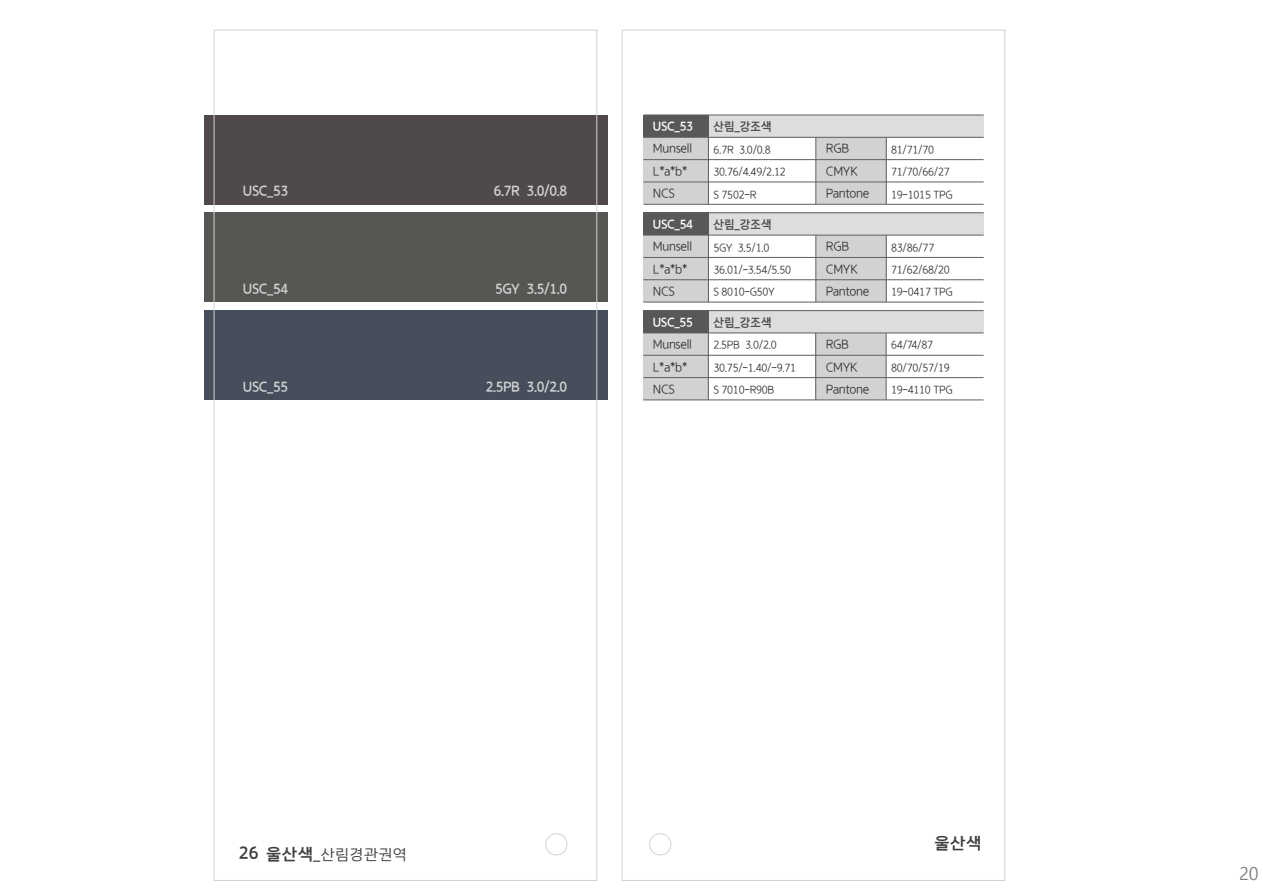
<style>
.page{position:relative;width:1263px;height:893px;background:#fff}
.page>*{position:absolute;margin:0;border:0;box-sizing:border-box;transform-origin:0 0}
.t1{font:18px "Malgun Gothic";color:#808080}
.t2{font:700 16.5px "Koddi UD On Gothic";color:#3e3e3f}
.t3{font:15px "Koddi UD On Gothic";color:#3e3e3f}
.t4{font:700 13.5px "Koddi UD On Gothic";letter-spacing:-.025em;color:#d1d2d4;scale:.95 1}
.t5{font:12px/22.4px "Koddi UD On Gothic";letter-spacing:-.025em;color:#312f30;scale:.95 1}
.t6{font:700 12px "Koddi UD On Gothic";letter-spacing:-.025em;color:#fff;scale:.95 1}
.t7{font:700 12px "Koddi UD On Gothic";letter-spacing:-.025em;color:#4c4a4b;scale:.95 1}
.t8{font:10.5px/22.4px "Koddi UD On Gothic";letter-spacing:-.025em;color:#312f30;scale:.95 1}
.s1{font-weight:700;font-size:16.5px}
</style>
<div class="page">
<div style="left:709px;top:311px;width:274px;height:22px;background:#dcdddf"></div>
<div style="left:643px;top:311px;width:66px;height:22px;background:#57585a"></div>
<div style="left:204px;top:311px;width:403px;height:89px;background:#454e5a"></div>
<div style="left:816px;top:333px;width:70px;height:67px;background:#d1d2d4"></div>
<div style="left:643px;top:333px;width:65px;height:67px;background:#d1d2d4"></div>
<hr style="left:643px;top:333px;width:340px;height:1px;background:#5d5f61">
<hr style="left:643px;top:355px;width:340px;height:1px;background:#5d5f61">
<hr style="left:643px;top:377px;width:340px;height:1px;background:#5d5f61">
<hr style="left:815px;top:333px;width:1px;height:67px;background:#5d5f61">
<hr style="left:886px;top:333px;width:1px;height:67px;background:#5d5f61">
<hr style="left:643px;top:310px;width:340px;height:1px;background:#5d5f61">
<hr style="left:643px;top:400px;width:340px;height:1px;background:#5d5f61">
<hr style="left:708px;top:333px;width:1px;height:67px;background:#5d5f61">
<div style="left:649px;top:833px;width:22px;height:22px;border:1px solid #d1d2d4;border-radius:50%"></div>
<div style="left:545px;top:833px;width:22px;height:22px;border:1px solid #d1d2d4;border-radius:50%"></div>
<div style="left:204px;top:115px;width:403px;height:89px;background:#504949"></div>
<div style="left:204px;top:213px;width:403px;height:89px;background:#545752"></div>
<div style="left:709px;top:115px;width:275px;height:22px;background:#dcdddf"></div>
<div style="left:709px;top:213px;width:275px;height:22px;background:#dcdddf"></div>
<div style="left:643px;top:213px;width:66px;height:22px;background:#57585a"></div>
<div style="left:643px;top:115px;width:66px;height:22px;background:#57585a"></div>
<div style="left:816px;top:235px;width:70px;height:67px;background:#d1d2d4"></div>
<div style="left:816px;top:137px;width:70px;height:67px;background:#d1d2d4"></div>
<div style="left:643px;top:235px;width:65px;height:67px;background:#d1d2d4"></div>
<div style="left:643px;top:137px;width:65px;height:67px;background:#d1d2d4"></div>
<hr style="left:643px;top:235px;width:341px;height:1px;background:#5d5f61">
<hr style="left:643px;top:257px;width:341px;height:1px;background:#5d5f61">
<hr style="left:643px;top:279px;width:341px;height:1px;background:#5d5f61">
<hr style="left:643px;top:137px;width:341px;height:1px;background:#5d5f61">
<hr style="left:643px;top:159px;width:341px;height:1px;background:#5d5f61">
<hr style="left:643px;top:182px;width:341px;height:1px;background:#5d5f61">
<hr style="left:815px;top:235px;width:1px;height:67px;background:#5d5f61">
<hr style="left:815px;top:137px;width:1px;height:67px;background:#5d5f61">
<hr style="left:886px;top:235px;width:1px;height:67px;background:#5d5f61">
<hr style="left:886px;top:137px;width:1px;height:67px;background:#5d5f61">
<hr style="left:643px;top:212px;width:341px;height:1px;background:#5d5f61">
<hr style="left:643px;top:302px;width:341px;height:1px;background:#5d5f61">
<hr style="left:643px;top:115px;width:341px;height:1px;background:#5d5f61">
<hr style="left:643px;top:204px;width:341px;height:1px;background:#5d5f61">
<hr style="left:708px;top:235px;width:1px;height:67px;background:#5d5f61">
<hr style="left:708px;top:137px;width:1px;height:67px;background:#5d5f61">
<p class="t4" style="left:243px;top:183px;width:49px">USC_53</p>
<p class="t4" style="left:243px;top:280px;width:49px">USC_54</p>
<p class="t4" style="left:494px;top:183px;width:79px">6.7R 3.0/0.8</p>
<p class="t4" style="left:495px;top:280px;width:77px">5GY 3.5/1.0</p>
<p class="t4" style="left:243px;top:378px;width:49px">USC_55</p>
<p class="t4" style="left:486px;top:378px;width:87px">2.5PB 3.0/2.0</p>
<p class="t6" style="left:653px;top:119px;width:44px">USC_53</p>
<p class="t5" style="left:653px;top:137px;width:43px">Munsell<br>L*a*b*<br>NCS</p>
<p class="t6" style="left:653px;top:217px;width:44px">USC_54</p>
<p class="t5" style="left:653px;top:235px;width:43px">Munsell<br>L*a*b*<br>NCS</p>
<p class="t7" style="left:713px;top:119px;width:63px">산림_강조색</p>
<p class="t8" style="left:713px;top:138px;width:78px">6.7R 3.0/0.8<br>30.76/4.49/2.12<br>S 7502-R</p>
<p class="t8" style="left:891px;top:138px;width:66px">81/71/70<br>71/70/66/27<br>19-1015 TPG</p>
<p class="t5" style="left:826px;top:137px;width:47px">RGB<br>CMYK<br>Pantone</p>
<p class="t7" style="left:713px;top:217px;width:63px">산림_강조색</p>
<p class="t5" style="left:826px;top:235px;width:47px">RGB<br>CMYK<br>Pantone</p>
<p class="t8" style="left:713px;top:236px;width:83px">5GY 3.5/1.0<br>36.01/-3.54/5.50<br>S 8010-G50Y</p>
<p class="t8" style="left:891px;top:236px;width:66px">83/86/77<br>71/62/68/20<br>19-0417 TPG</p>
<p class="t6" style="left:653px;top:315px;width:44px">USC_55</p>
<p class="t7" style="left:713px;top:315px;width:63px">산림_강조색</p>
<p class="t5" style="left:653px;top:333px;width:43px">Munsell<br>L*a*b*<br>NCS</p>
<p class="t5" style="left:826px;top:333px;width:47px">RGB<br>CMYK<br>Pantone</p>
<p class="t8" style="left:713px;top:334px;width:68px">2.5PB 3.0/2.0</p>
<p class="t8" style="left:713px;top:379px;width:66px">S 7010-R90B</p>
<p class="t8" style="left:713px;top:357px;width:89px">30.75/-1.40/-9.71</p>
<p class="t8" style="left:891px;top:334px;width:66px">64/74/87<br>80/70/57/19<br>19-4110 TPG</p>
<h3 class="t3" style="left:239px;top:845px;width:170px"><span class="s1">26 울산색</span>_산림경관권역</h3>
<h2 class="t2" style="left:934px;top:832px;width:49px">울산색</h2>
<h1 class="t1" style="left:1239px;top:860px;width:21px">20</h1>
</div>
